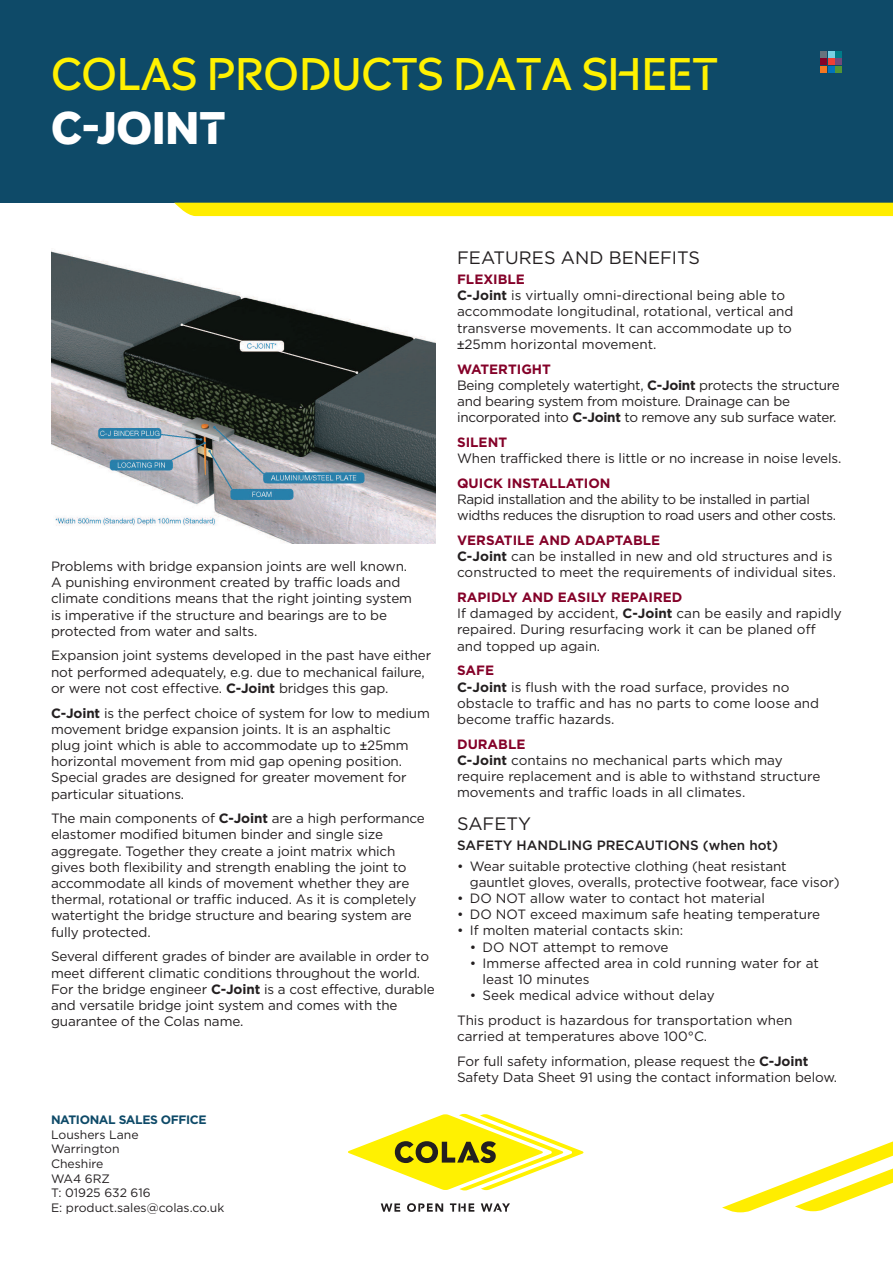
<style>
.page{position:relative;width:893px;height:1263px;background:#fff}
.page>*{position:absolute;margin:0;border:0;box-sizing:border-box;transform-origin:0 0}
.t1{font:45px "Colas";color:#fff101}
.t2{font:900 45px "Colas";color:#fff}
.Body_Copy_Header{font:18px "Gotham HTF";color:#231f20}
.Body_Copy{font:13.5px/16.2px "Gotham HTF";letter-spacing:-.01em;color:#231f20}
.Body_Copy_Intro{font:13.5px/16.2px "Gotham HTF";letter-spacing:-.01em;color:#231f20}
.Body_Copy-2{font:13.5px/16.2px "Gotham HTF";letter-spacing:-.03em;color:#231f20}
.Body_Copy_Subtitle{font:700 13.5px "Gotham HTF";color:#840128}
.Body_Copy-3{font:500 13.5px "Gotham HTF";color:#231f20}
.Body_Copy-4{font:12.15px/14.7px "Gotham HTF";color:#231f20}
.s1{font-weight:700}
.s2{font-family:"Arial"}
.s3{font-weight:700;color:#0e4a68}
</style>
<div class="page">
<div style="left:0;top:0;width:893px;height:203px;background:#0e4a68"></div>
<img style="left:51px;top:250px;width:385px;height:294px">
<div style="left:820px;top:51px;width:7px;height:6px;background:#68737d"></div>
<div style="left:835px;top:51px;width:7px;height:6px;background:#007c89"></div>
<div style="left:820px;top:59px;width:7px;height:6px;background:#840128"></div>
<svg style="left:828px;top:51px;width:6px;height:14px"></svg>
<div style="left:835px;top:59px;width:7px;height:6px;background:#73497a"></div>
<div style="left:820px;top:66px;width:7px;height:7px;background:#f47721"></div>
<div style="left:828px;top:66px;width:6px;height:7px;background:#0174bc"></div>
<div style="left:835px;top:66px;width:7px;height:7px;background:#529635"></div>
<div style="left:174px;top:203px;width:719px;height:13px;background:#ffed00"></div>
<svg style="left:722px;top:1141px;width:171px;height:71px"></svg>
<svg style="left:381px;top:1203px;width:19px;height:9px"></svg>
<svg style="left:481px;top:1203px;width:29px;height:9px"></svg>
<svg style="left:450px;top:1203px;width:24px;height:9px"></svg>
<svg style="left:407px;top:1203px;width:36px;height:9px"></svg>
<svg style="left:348px;top:1114px;width:235px;height:76px"></svg>
<p class="t1" style="left:51px;top:49px;width:669px">COLAS PRODUCTS DATA SHEET</p>
<p class="t2" style="left:51px;top:103px;width:176px">C-JOINT</p>
<p class="Body_Copy_Intro" style="left:51px;top:558px;width:363px">Problems with bridge expansion joints are well known.<br>A punishing environment created by traffic loads and climate conditions means that the right jointing system is imperative if the structure and bearings are to be protected from water and salts.</p>
<p class="Body_Copy_Intro" style="left:51px;top:647px;width:382px">Expansion joint systems developed in the past have either not performed adequately, e.g. due to mechanical failure, or were not cost effective. <span class="s1">C-Joint</span> bridges this gap.</p>
<p class="Body_Copy_Intro" style="left:51px;top:704px;width:380px"><span class="s1">C-Joint</span> is the perfect choice of system for low to medium movement bridge expansion joints. It is an asphaltic<br>plug joint which is able to accommodate up to <span class="s2">±</span>25mm horizontal movement from mid gap opening position.<br>Special grades are designed for greater movement for particular situations.</p>
<p class="Body_Copy" style="left:51px;top:810px;width:375px">The main components of <span class="s1">C-Joint</span> are a high performance elastomer modified bitumen binder and single size aggregate. Together they create a joint matrix which gives both flexibility and strength enabling the joint to accommodate all kinds of movement whether they are thermal, rotational or traffic induced. As it is completely watertight the bridge structure and bearing system are fully protected.</p>
<p class="Body_Copy" style="left:51px;top:948px;width:385px">Several different grades of binder are available in order to meet different climatic conditions throughout the world.<br>For the bridge engineer <span class="s1">C-Joint</span> is a cost effective, durable and versatile bridge joint system and comes with the guarantee of the Colas name.</p>
<p class="Body_Copy-4" style="left:51px;top:1112px;width:175px"><span class="s3">NATIONAL SALES OFFICE<br></span>Loushers Lane<br>Warrington<br>Cheshire<br>WA4 6RZ<br>T: 01925 632 616<br>E: product.sales@colas.co.uk</p>
<p class="Body_Copy_Header" style="left:457px;top:247px;width:244px">FEATURES AND BENEFITS</p>
<p class="Body_Copy_Subtitle" style="left:457px;top:271px;width:69px">FLEXIBLE</p>
<p class="Body_Copy" style="left:457px;top:287px;width:338px"><span class="s1">C-Joint</span> is virtually omni-directional being able to accommodate longitudinal, rotational, vertical and transverse movements. It can accommodate up to <span class="s2">±</span>25mm horizontal movement.</p>
<p class="Body_Copy_Subtitle" style="left:457px;top:361px;width:95px">WATERTIGHT</p>
<p class="Body_Copy" style="left:457px;top:377px;width:384px">Being completely watertight, <span class="s1">C-Joint</span> protects the structure and bearing system from moisture. Drainage can be incorporated into <span class="s1">C-Joint</span> to remove any sub surface water.</p>
<p class="Body_Copy_Subtitle" style="left:457px;top:434px;width:51px">SILENT</p>
<p class="Body_Copy" style="left:457px;top:450px;width:386px">When trafficked there is little or no increase in noise levels.</p>
<p class="Body_Copy_Subtitle" style="left:457px;top:475px;width:155px">QUICK INSTALLATION</p>
<p class="Body_Copy-2" style="left:457px;top:491px;width:380px">Rapid installation and the ability to be installed in partial widths reduces the disruption to road users and other costs.</p>
<p class="Body_Copy_Subtitle" style="left:457px;top:532px;width:205px">VERSATILE AND ADAPTABLE</p>
<p class="Body_Copy" style="left:457px;top:548px;width:380px"><span class="s1">C-Joint</span> can be installed in new and old structures and is constructed to meet the requirements of individual sites.</p>
<p class="Body_Copy_Subtitle" style="left:457px;top:589px;width:227px">RAPIDLY AND EASILY REPAIRED</p>
<p class="Body_Copy" style="left:457px;top:605px;width:386px">If damaged by accident, <span class="s1">C-Joint</span> can be easily and rapidly repaired. During resurfacing work it can be planed off and topped up again.</p>
<p class="Body_Copy_Subtitle" style="left:457px;top:663px;width:39px">SAFE</p>
<p class="Body_Copy" style="left:457px;top:678px;width:364px"><span class="s1">C-Joint</span> is flush with the road surface, provides no obstacle to traffic and has no parts to come loose and become traffic hazards.</p>
<p class="Body_Copy_Subtitle" style="left:457px;top:736px;width:70px">DURABLE</p>
<p class="Body_Copy" style="left:457px;top:752px;width:365px"><span class="s1">C-Joint</span> contains no mechanical parts which may require replacement and is able to withstand structure movements and traffic loads in all climates.</p>
<p class="Body_Copy_Header" style="left:457px;top:813px;width:75px">SAFETY</p>
<p class="Body_Copy-3" style="left:457px;top:838px;width:322px">SAFETY HANDLING PRECAUTIONS (when hot)</p>
<p class="Body_Copy" style="left:470px;top:857px;width:371px;text-indent:-13px">• Wear suitable protective clothing (heat resistant gauntlet gloves, overalls, protective footwear, face visor)</p>
<p class="Body_Copy" style="left:457px;top:890px;width:309px">• DO NOT allow water to contact hot material</p>
<p class="Body_Copy" style="left:457px;top:906px;width:365px">• DO NOT exceed maximum safe heating temperature</p>
<p class="Body_Copy" style="left:457px;top:922px;width:228px">• If molten material contacts skin:</p>
<p class="Body_Copy" style="left:470px;top:938px;width:200px">• DO NOT attempt to remove</p>
<p class="Body_Copy" style="left:483px;top:955px;width:338px;text-indent:-13px">• Immerse affected area in cold running water for at least 10 minutes</p>
<p class="Body_Copy" style="left:470px;top:987px;width:246px">• Seek medical advice without delay</p>
<p class="Body_Copy_Intro" style="left:457px;top:1012px;width:337px">This product is hazardous for transportation when carried at temperatures above 100°C.</p>
<p class="Body_Copy" style="left:457px;top:1053px;width:382px">For full safety information, please request the <span class="s1">C-Joint<br></span>Safety Data Sheet 91 using the contact information below.</p>
</div>
